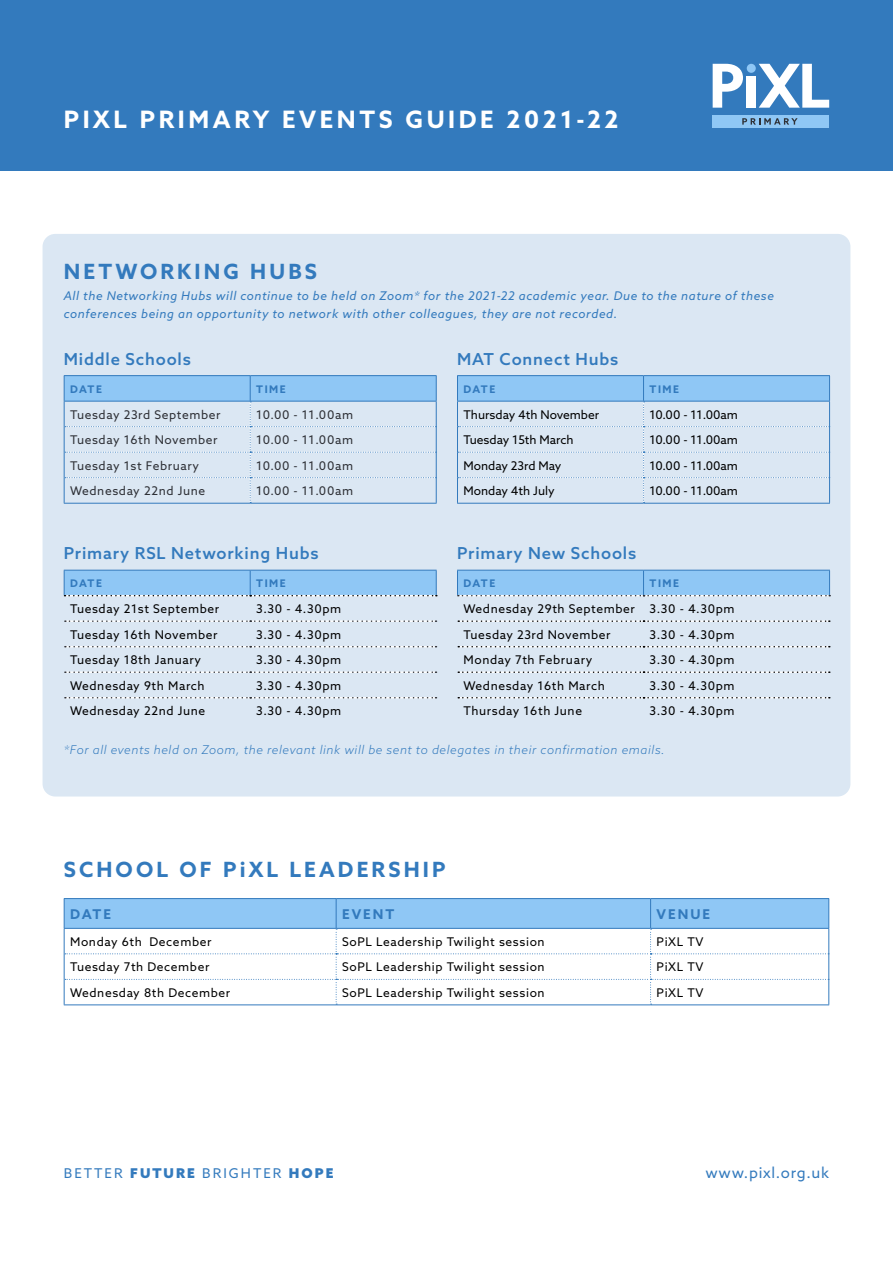
<style>
.page{position:relative;width:893px;height:1263px;background:#fff}
.page>*{position:absolute;margin:0;border:0;box-sizing:border-box;transform-origin:0 0}
.t1{font:700 24px "Azo Sans";letter-spacing:.15em;color:#fff}
.t2{font:700 21px "Azo Sans";letter-spacing:.15em;color:#337abd}
.t3{font:500 16.5px "Azo Sans";letter-spacing:.05em;color:#337abd}
.t4{font:15px "Azo Sans";letter-spacing:.05em;color:#337abd}
.t5{font:13.5px "Azo Sans";letter-spacing:.15em;color:#337abd}
.t6{font:700 13.5px "Azo Sans";letter-spacing:.15em;color:#337abd}
.t7{font:12px/25.5px "Azo Sans";letter-spacing:.05em;color:#000}
.t8{font:italic 12px/18px "Azo Sans";letter-spacing:.05em;color:#337abd}
.t9{font:12px "Azo Sans";letter-spacing:.05em;color:#2e3036}
.t10{font:12px "Azo Sans";color:#000}
.t11{font:italic 300 12px "Azo Sans";letter-spacing:.05em;color:#337abd}
.t12{font:700 10.5px "Azo Sans";letter-spacing:.15em;color:#337abd}
.s1{font-weight:900}
</style>
<div class="page">
<div style="left:0;top:0;width:893px;height:170px;background:#337abd"></div>
<div style="left:713px;top:115px;width:116px;height:13px;background:#8fc7f5"></div>
<svg style="left:742px;top:118px;width:56px;height:7px"></svg>
<svg style="left:713px;top:64px;width:30px;height:44px"></svg>
<div style="left:747px;top:76px;width:9px;height:32px;background:#fff"></div>
<svg style="left:759px;top:64px;width:70px;height:44px"></svg>
<div style="left:747px;top:64px;width:9px;height:9px;background:#8fc7f5;border-radius:50%"></div>
<div style="left:43px;top:234px;width:807px;height:562px;background:#dbe7f3;border-radius:13px"></div>
<hr style="left:64px;top:375px;width:186px;height:1px;background:#337abd">
<hr style="left:250px;top:375px;width:187px;height:1px;background:#337abd">
<hr style="left:64px;top:503px;width:186px;height:1px;background:#337abd">
<hr style="left:250px;top:503px;width:187px;height:1px;background:#337abd">
<svg style="left:64px;top:376px;width:373px;height:127px"></svg>
<svg style="left:64px;top:570px;width:373px;height:26px;background:#8dc4f0"></svg>
<svg style="left:65px;top:620px;width:371px;height:2px"></svg>
<svg style="left:65px;top:646px;width:371px;height:1px"></svg>
<svg style="left:65px;top:671px;width:371px;height:2px"></svg>
<svg style="left:65px;top:697px;width:371px;height:1px"></svg>
<hr style="left:457px;top:375px;width:186px;height:1px;background:#337abd">
<hr style="left:643px;top:375px;width:187px;height:1px;background:#337abd">
<hr style="left:457px;top:503px;width:186px;height:1px;background:#337abd">
<hr style="left:643px;top:503px;width:187px;height:1px;background:#337abd">
<svg style="left:457px;top:376px;width:373px;height:127px"></svg>
<svg style="left:458px;top:620px;width:372px;height:2px"></svg>
<svg style="left:458px;top:646px;width:372px;height:1px"></svg>
<svg style="left:458px;top:671px;width:372px;height:2px"></svg>
<svg style="left:458px;top:697px;width:372px;height:1px"></svg>
<svg style="left:457px;top:570px;width:373px;height:26px;background:#8ec4f1"></svg>
<svg style="left:64px;top:898px;width:765px;height:107px"></svg>
<h1 class="t1" style="left:64px;top:103px;width:556px">PIXL PRIMARY EVENTS GUIDE 2021-22</h1>
<h2 class="t2" style="left:64px;top:257px;width:255px">NETWORKING HUBS</h2>
<p class="t8" style="left:64px;top:286px;width:712px">All the Networking Hubs will continue to be held on Zoom* for the 2021-22 academic year. Due to the nature of these conferences being an opportunity to network with other colleagues, they are not recorded.</p>
<h3 class="t3" style="left:64px;top:348px;width:129px">Middle Schools</h3>
<h3 class="t3" style="left:457px;top:348px;width:163px">MAT Connect Hubs</h3>
<p class="t12" style="left:70px;top:382px;width:33px">DATE</p>
<p class="t12" style="left:256px;top:382px;width:31px">TIME</p>
<p class="t9" style="left:70px;top:406px;width:152px">Tuesday 23rd September</p>
<p class="t9" style="left:256px;top:406px;width:98px">10.00 - 11.00am</p>
<p class="t9" style="left:70px;top:432px;width:149px">Tuesday 16th November</p>
<p class="t9" style="left:256px;top:432px;width:98px">10.00 - 11.00am</p>
<p class="t9" style="left:70px;top:457px;width:131px">Tuesday 1st February</p>
<p class="t9" style="left:256px;top:457px;width:98px">10.00 - 11.00am</p>
<p class="t9" style="left:70px;top:483px;width:137px">Wednesday 22nd June</p>
<p class="t9" style="left:256px;top:483px;width:98px">10.00 - 11.00am</p>
<h3 class="t3" style="left:64px;top:542px;width:256px">Primary RSL Networking Hubs</h3>
<p class="t12" style="left:70px;top:576px;width:33px">DATE</p>
<p class="t12" style="left:256px;top:576px;width:31px">TIME</p>
<p class="t7" style="left:70px;top:596px;width:151px">Tuesday 21st September</p>
<p class="t7" style="left:256px;top:596px;width:86px">3.30 - 4.30pm</p>
<p class="t7" style="left:70px;top:621px;width:149px">Tuesday 16th November</p>
<p class="t7" style="left:256px;top:621px;width:86px">3.30 - 4.30pm</p>
<p class="t7" style="left:70px;top:647px;width:132px">Tuesday 18th January</p>
<p class="t7" style="left:256px;top:647px;width:86px">3.30 - 4.30pm</p>
<p class="t7" style="left:70px;top:672px;width:136px">Wednesday 9th March</p>
<p class="t7" style="left:256px;top:672px;width:86px">3.30 - 4.30pm</p>
<p class="t7" style="left:70px;top:698px;width:137px">Wednesday 22nd June</p>
<p class="t7" style="left:256px;top:698px;width:86px">3.30 - 4.30pm</p>
<p class="t12" style="left:463px;top:382px;width:33px">DATE</p>
<p class="t12" style="left:649px;top:382px;width:31px">TIME</p>
<p class="t10" style="left:463px;top:406px;width:137px">Thursday 4th November</p>
<p class="t10" style="left:649px;top:406px;width:90px">10.00 - 11.00am</p>
<p class="t10" style="left:463px;top:432px;width:112px">Tuesday 15th March</p>
<p class="t10" style="left:649px;top:432px;width:90px">10.00 - 11.00am</p>
<p class="t10" style="left:463px;top:457px;width:99px">Monday 23rd May</p>
<p class="t10" style="left:649px;top:457px;width:90px">10.00 - 11.00am</p>
<p class="t10" style="left:463px;top:483px;width:93px">Monday 4th July</p>
<p class="t10" style="left:649px;top:483px;width:90px">10.00 - 11.00am</p>
<h3 class="t3" style="left:457px;top:542px;width:181px">Primary New Schools</h3>
<p class="t12" style="left:463px;top:576px;width:33px">DATE</p>
<p class="t12" style="left:649px;top:576px;width:31px">TIME</p>
<p class="t7" style="left:463px;top:596px;width:273px">Wednesday 29th September 3.30 - 4.30pm<br>Tuesday 23rd November</p>
<p class="t7" style="left:649px;top:621px;width:86px">3.30 - 4.30pm</p>
<p class="t7" style="left:463px;top:647px;width:130px">Monday 7th February</p>
<p class="t7" style="left:649px;top:647px;width:86px">3.30 - 4.30pm</p>
<p class="t7" style="left:463px;top:672px;width:143px">Wednesday 16th March</p>
<p class="t7" style="left:649px;top:672px;width:86px">3.30 - 4.30pm</p>
<p class="t7" style="left:463px;top:698px;width:120px">Thursday 16th June</p>
<p class="t7" style="left:649px;top:698px;width:86px">3.30 - 4.30pm</p>
<p class="t11" style="left:64px;top:742px;width:603px">*For all events held on Zoom, the relevant link will be sent to delegates in their confirmation emails.</p>
<h2 class="t2" style="left:64px;top:855px;width:383px">SCHOOL OF PiXL LEADERSHIP</h2>
<p class="t6" style="left:70px;top:905px;width:42px">DATE</p>
<p class="t6" style="left:342px;top:905px;width:54px">EVENT</p>
<p class="t6" style="left:657px;top:905px;width:55px">VENUE</p>
<p class="t7" style="left:70px;top:929px;width:143px">Monday 6th December</p>
<p class="t7" style="left:342px;top:929px;width:204px">SoPL Leadership Twilight session</p>
<p class="t7" style="left:657px;top:929px;width:48px">PiXL TV</p>
<p class="t7" style="left:70px;top:954px;width:141px">Tuesday 7th December</p>
<p class="t7" style="left:342px;top:954px;width:204px">SoPL Leadership Twilight session</p>
<p class="t7" style="left:657px;top:954px;width:48px">PiXL TV</p>
<p class="t7" style="left:70px;top:980px;width:162px">Wednesday 8th December</p>
<p class="t7" style="left:342px;top:980px;width:204px">SoPL Leadership Twilight session</p>
<p class="t7" style="left:657px;top:980px;width:48px">PiXL TV</p>
<p class="t5" style="left:64px;top:1164px;width:271px">BETTER <span class="s1">FUTURE</span> BRIGHTER <span class="s1">HOPE</span></p>
<p class="t4" style="left:705px;top:1163px;width:125px">www.pixl.org.uk</p>
</div>
